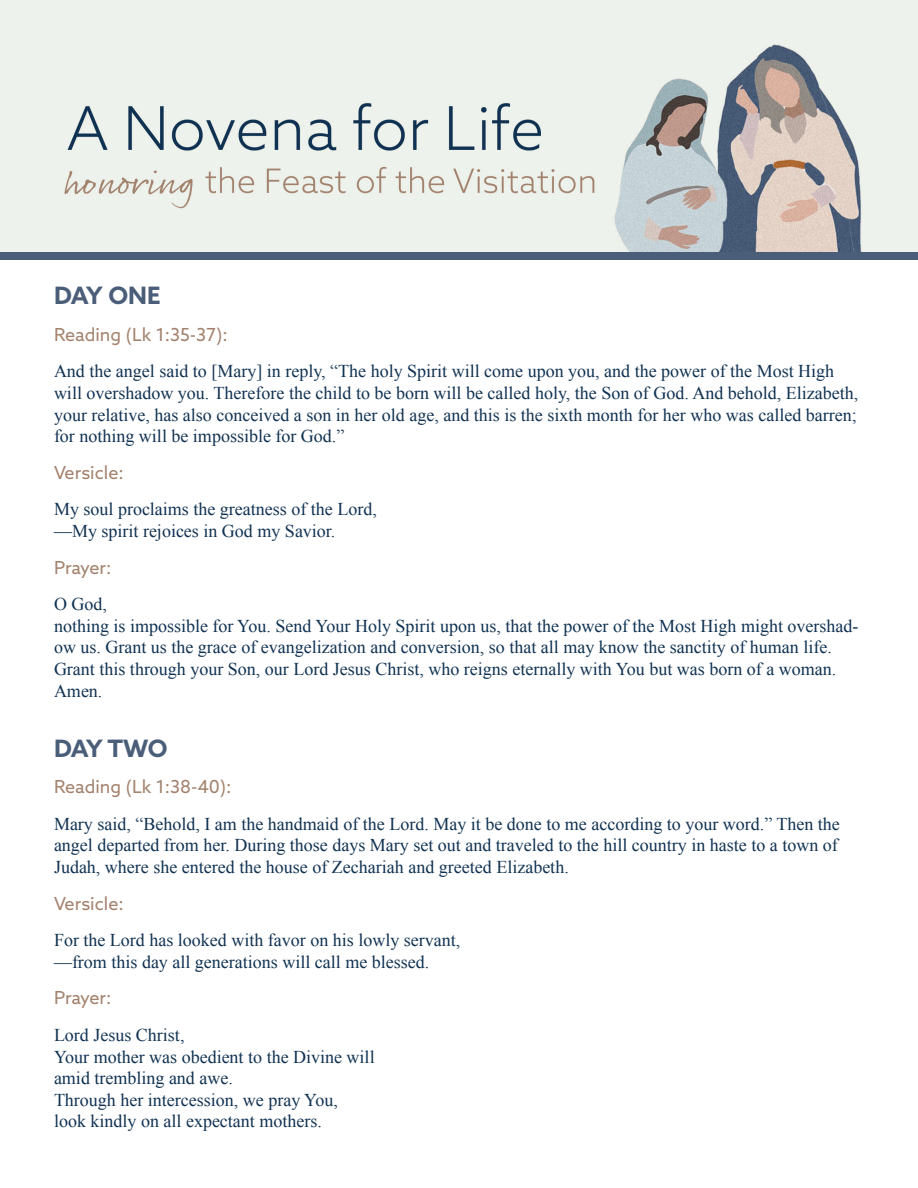
<style>
.page{position:relative;width:918px;height:1188px;background:#fff}
.page>*{position:absolute;margin:0;border:0;box-sizing:border-box;transform-origin:0 0}
.Heading_1{font:700 24px "Azo Sans";letter-spacing:-.035em;color:#4b5e79}
.Body_Copy{font:18px/21.6px "Times New Roman";color:#103252}
.Heading_2{font:18px "Azo Sans";color:#a3826d}
</style>
<div class="page">
<div style="left:0;top:0;width:918px;height:44px;background:#edf2ec"></div>
<img style="left:0;top:44px;width:918px;height:208px">
<div style="left:0;top:252px;width:918px;height:7px;background:#4b5e79"></div>
<p class="Heading_1" style="left:54px;top:280px;width:108px">DAY ONE</p>
<p class="Heading_2" style="left:54px;top:323px;width:175px">Reading (Lk 1:35-37):</p>
<p class="Body_Copy" style="left:54px;top:360px;width:806px">And the angel said to [Mary] in reply, “The holy Spirit will come upon you, and the power of the Most High will overshadow you. Therefore the child to be born will be called holy, the Son of God. And behold, Elizabeth, your relative, has also conceived a son in her old age, and this is the sixth month for her who was called barren; for nothing will be impossible for God.”</p>
<p class="Heading_2" style="left:54px;top:461px;width:71px">Versicle:</p>
<p class="Body_Copy" style="left:54px;top:498px;width:324px">My soul proclaims the greatness of the Lord, —My spirit rejoices in God my Savior.</p>
<p class="Heading_2" style="left:54px;top:555px;width:59px">Prayer:</p>
<p class="Body_Copy" style="left:54px;top:593px;width:806px">O God,<br>nothing is impossible for You. Send Your Holy Spirit upon us, that the power of the Most High might overshad&shy;ow us. Grant us the grace of evangelization and conversion, so that all may know the sanctity of human life.<br>Grant this through your Son, our Lord Jesus Christ, who reigns eternally with You but was born of a woman.<br>Amen.</p>
<p class="Heading_1" style="left:54px;top:732px;width:115px">DAY TWO</p>
<p class="Heading_2" style="left:54px;top:775px;width:179px">Reading (Lk 1:38-40):</p>
<p class="Body_Copy" style="left:54px;top:813px;width:787px;text-align:justify">Mary said, “Behold, I am the handmaid of the Lord. May it be done to me according to your word.” Then the angel departed from her. During those days Mary set out and traveled to the hill country in haste to a town of Judah, where she entered the house of Zechariah and greeted Elizabeth.</p>
<p class="Heading_2" style="left:54px;top:891px;width:71px">Versicle:</p>
<p class="Body_Copy" style="left:54px;top:929px;width:408px">For the Lord has looked with favor on his lowly servant, —from this day all generations will call me blessed.</p>
<p class="Heading_2" style="left:54px;top:986px;width:59px">Prayer:</p>
<p class="Body_Copy" style="left:54px;top:1024px;width:322px">Lord Jesus Christ,<br>Your mother was obedient to the Divine will amid trembling and awe.<br>Through her intercession, we pray You,<br>look kindly on all expectant mothers.</p>
</div>
